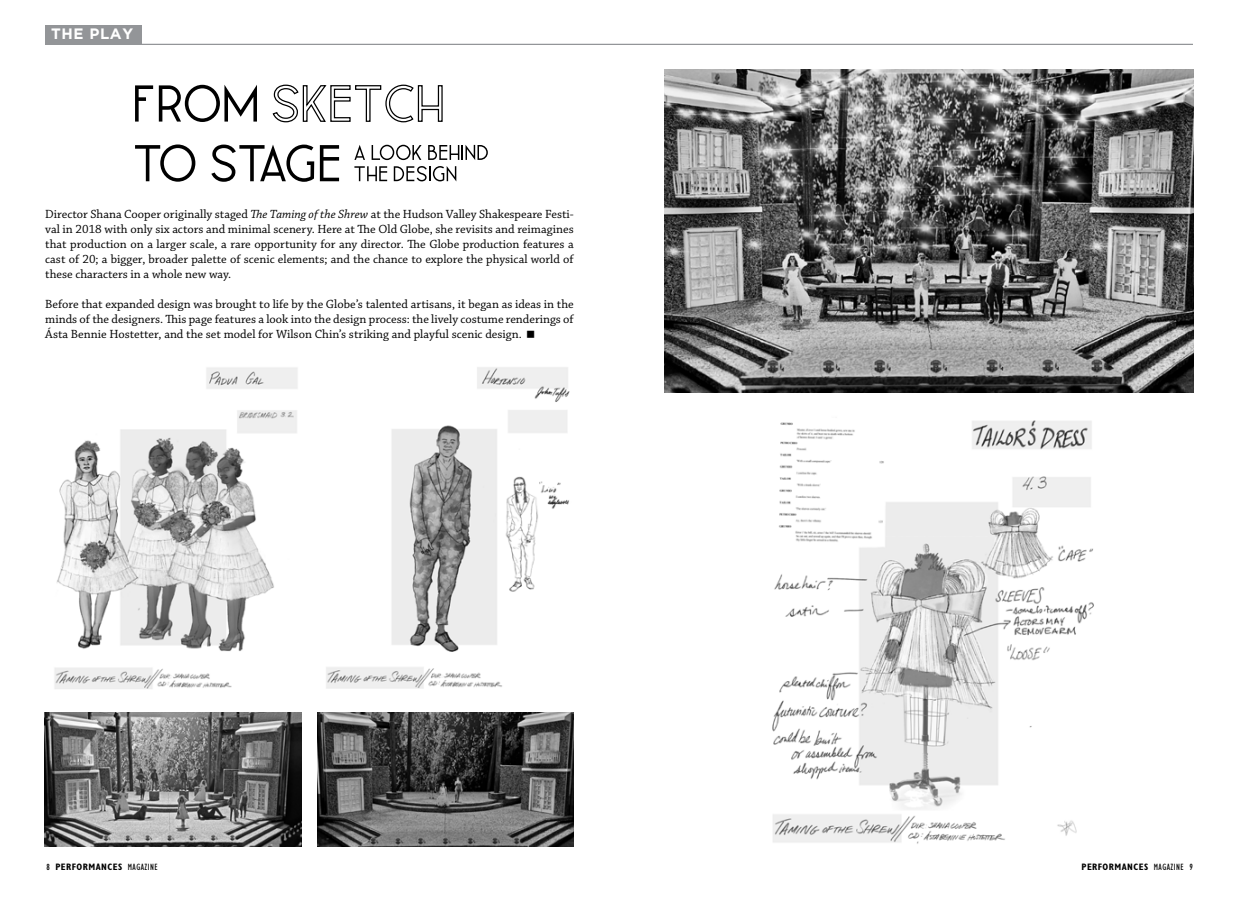
<style>
.page{position:relative;width:1238px;height:900px;background:#fff}
.page>*{position:absolute;margin:0;border:0;box-sizing:border-box;transform-origin:0 0}
.t1{font:700 15px "Gotham";letter-spacing:.04em;color:#fff}
.t2{font:12.5px/15px "Chaparral Pro";color:#000;text-align:justify}
.t3{font:700 condensed 9.38px "Gill Sans";letter-spacing:.05em;color:#000}
.s1{font-style:italic}
.s2{font-weight:400}
</style>
<div class="page">
<hr style="left:45px;top:44px;width:1147px;height:1px;background:#939598">
<div style="left:45px;top:25px;width:96px;height:20px;background:#939598"></div>
<img style="left:45px;top:713px;width:256px;height:134px">
<img style="left:317px;top:713px;width:257px;height:134px">
<img style="left:54px;top:367px;width:244px;height:322px">
<img style="left:326px;top:367px;width:244px;height:322px">
<svg style="left:135px;top:85px;width:18px;height:37px"></svg>
<svg style="left:159px;top:85px;width:98px;height:37px"></svg>
<svg style="left:272px;top:84px;width:171px;height:39px"></svg>
<svg style="left:135px;top:144px;width:60px;height:38px"></svg>
<svg style="left:211px;top:145px;width:103px;height:37px"></svg>
<svg style="left:320px;top:145px;width:19px;height:36px"></svg>
<svg style="left:354px;top:145px;width:11px;height:15px"></svg>
<svg style="left:371px;top:145px;width:50px;height:15px"></svg>
<svg style="left:428px;top:145px;width:60px;height:15px"></svg>
<svg style="left:354px;top:166px;width:33px;height:15px"></svg>
<svg style="left:394px;top:166px;width:62px;height:15px"></svg>
<img style="left:772px;top:420px;width:322px;height:424px">
<img style="left:664px;top:69px;width:529px;height:323px">
<p class="t1" style="left:51px;top:25px;width:83px">THE PLAY</p>
<p class="t2" style="left:45px;top:207px;width:530px">Director Shana Cooper originally staged <span class="s1">The Taming of the Shrew</span> at the Hudson Valley Shakespeare Festi&shy;val in 2018 with only six actors and minimal scenery. Here at The Old Globe, she revisits and reimagines that production on a larger scale, a rare opportunity for any director. The Globe production features a cast of 20; a bigger, broader palette of scenic elements; and the chance to explore the physical world of these characters in a whole new way.</p>
<p class="t2" style="left:45px;top:297px;width:530px">Before that expanded design was brought to life by the Globe’s talented artisans, it began as ideas in the minds of the designers. This page features a look into the design process: the lively costume renderings of Ásta Bennie Hostetter, and the set model for Wilson Chin’s striking and playful scenic design.</p>
<p class="t3" style="left:46px;top:861px;width:113px"><span class="s2">8</span> PERFORMANCES <span class="s2">MAGAZINE</span></p>
<p class="t3" style="left:1081px;top:861px;width:113px">PERFORMANCES <span class="s2">MAGAZINE 9</span></p>
</div>
